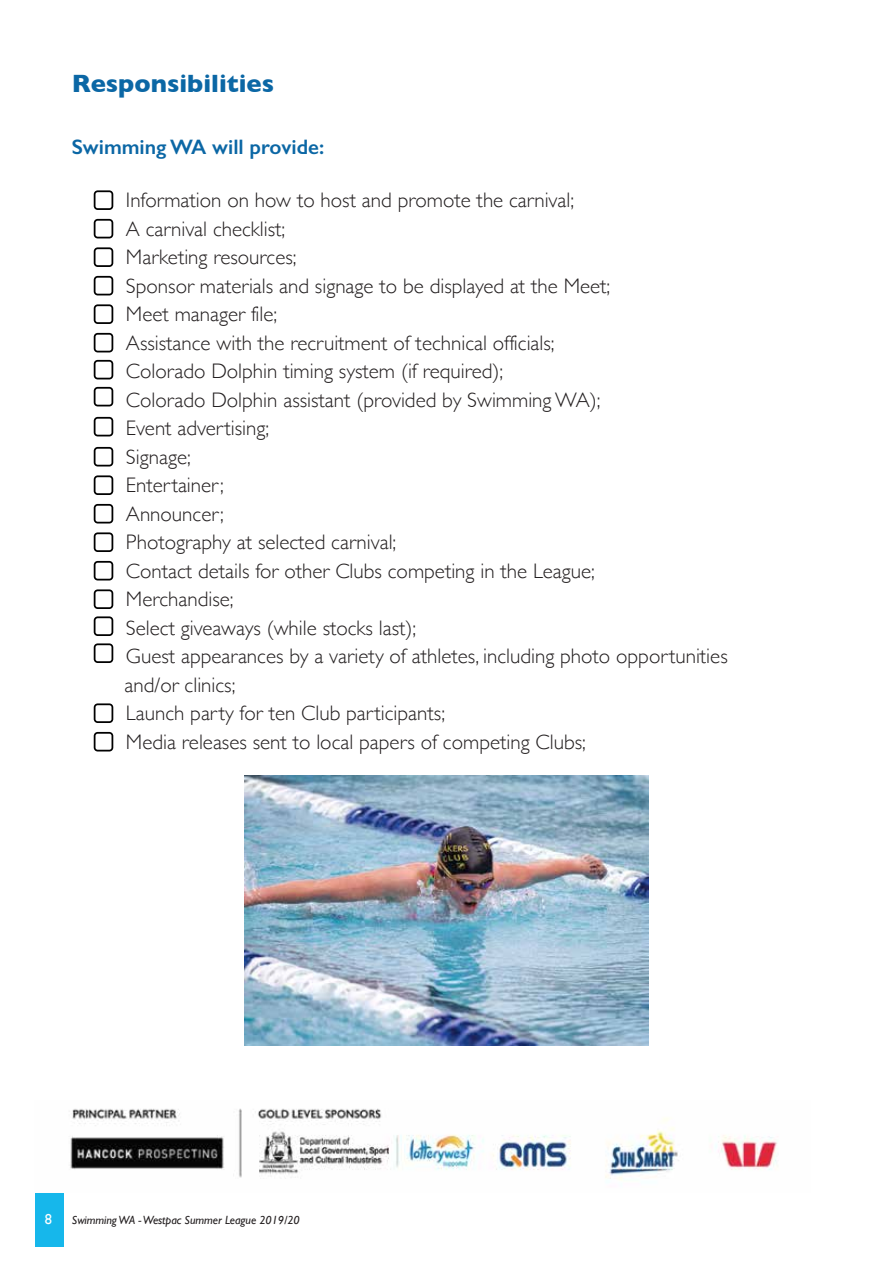
<style>
.page{position:relative;width:893px;height:1263px;background:#fff}
.page>*{position:absolute;margin:0;border:0;box-sizing:border-box;transform-origin:0 0}
.t1{font:700 25.5px "Gill Sans";color:#0b67a5}
.t2{font:300 21px/28.5px "Gill Sans";color:#231f20}
.t3{font:600 21px "Gill Sans";color:#0b67a5}
.t4{font:14.4px "Gill Sans";color:#fff}
.t5{font:italic 11.85px "Gill Sans";letter-spacing:-.005em;color:#231f20}
</style>
<div class="page">
<div style="left:35px;top:1193px;width:28px;height:54px;background:#16b7eb"></div>
<img style="left:70px;top:1108px;width:707px;height:72px">
<img style="left:244px;top:775px;width:405px;height:270px">
<svg style="left:94px;top:190px;width:19px;height:20px"></svg>
<svg style="left:94px;top:219px;width:19px;height:19px"></svg>
<svg style="left:94px;top:247px;width:19px;height:20px"></svg>
<svg style="left:94px;top:276px;width:19px;height:19px"></svg>
<svg style="left:94px;top:304px;width:19px;height:20px"></svg>
<svg style="left:94px;top:333px;width:19px;height:19px"></svg>
<svg style="left:94px;top:360px;width:19px;height:19px"></svg>
<svg style="left:94px;top:387px;width:19px;height:19px"></svg>
<svg style="left:94px;top:417px;width:19px;height:19px"></svg>
<svg style="left:94px;top:447px;width:19px;height:20px"></svg>
<svg style="left:94px;top:475px;width:19px;height:20px"></svg>
<svg style="left:94px;top:504px;width:19px;height:20px"></svg>
<svg style="left:94px;top:532px;width:19px;height:20px"></svg>
<svg style="left:94px;top:561px;width:19px;height:20px"></svg>
<svg style="left:94px;top:589px;width:19px;height:20px"></svg>
<svg style="left:94px;top:616px;width:19px;height:20px"></svg>
<svg style="left:94px;top:643px;width:19px;height:20px"></svg>
<svg style="left:94px;top:703px;width:19px;height:20px"></svg>
<svg style="left:94px;top:732px;width:19px;height:20px"></svg>
<p class="t1" style="left:72px;top:64px;width:204px">Responsibilities</p>
<p class="t3" style="left:72px;top:134px;width:254px">Swimming WA will provide:</p>
<p class="t2" style="left:124px;top:185px;width:604px">Information on how to host and promote the carnival;<br>A carnival checklist;<br>Marketing resources;<br>Sponsor materials and signage to be displayed at the Meet;<br>Meet manager file;<br>Assistance with the recruitment of technical officials;<br>Colorado Dolphin timing system (if required);<br>Colorado Dolphin assistant (provided by Swimming WA);<br>Event advertising;<br>Signage;<br>Entertainer;<br>Announcer;<br>Photography at selected carnival;<br>Contact details for other Clubs competing in the League;<br>Merchandise;<br>Select giveaways (while stocks last);<br>Guest appearances by a variety of athletes, including photo opportunities and/or clinics;<br>Launch party for ten Club participants;<br>Media releases sent to local papers of competing Clubs;</p>
<p class="t4" style="left:45px;top:1211px;width:9px">8</p>
<p class="t5" style="left:72px;top:1214px;width:229px">Swimming WA - Westpac Summer League 2019/20</p>
</div>
